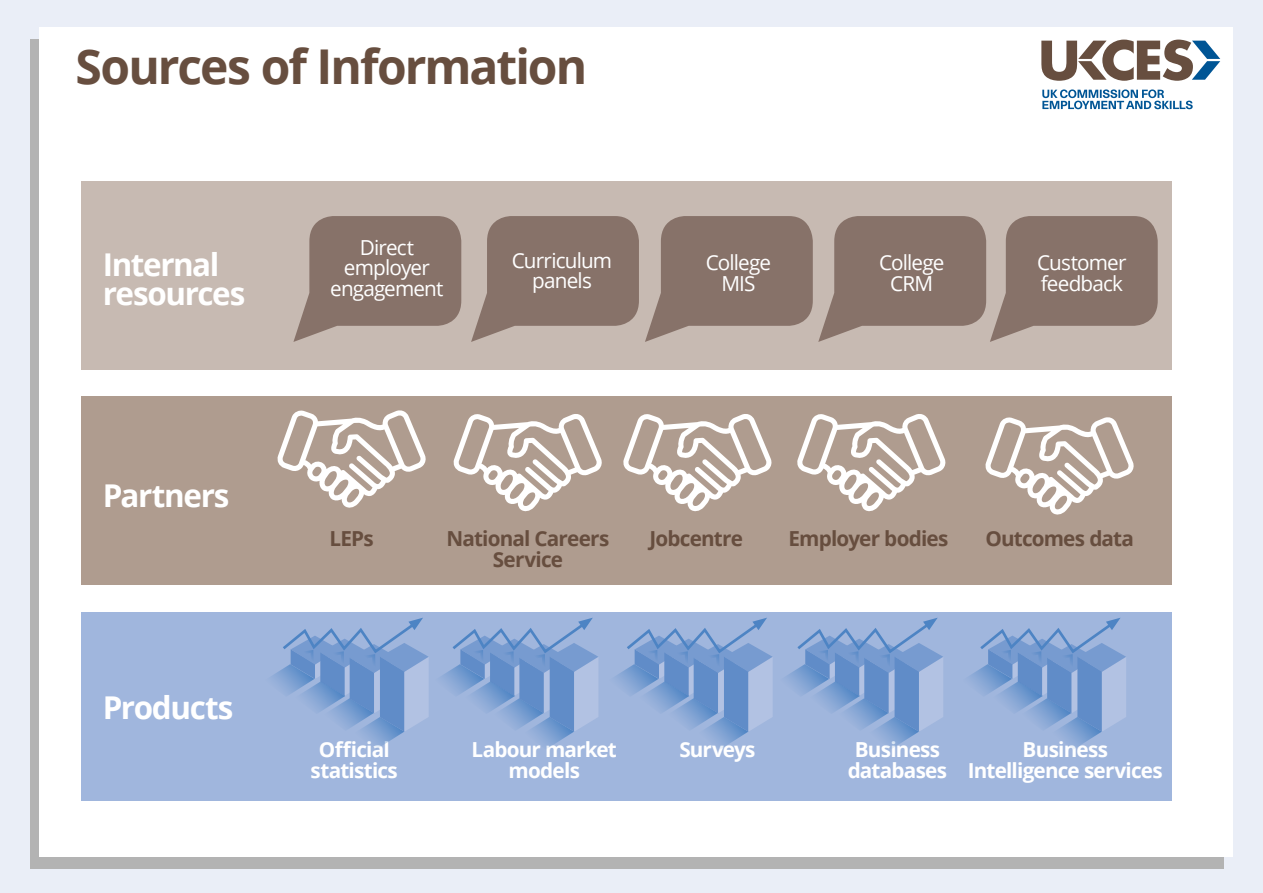
<style>
.page{position:relative;width:1263px;height:893px;background:#eaeef7}
.page>*{position:absolute;margin:0;border:0;box-sizing:border-box;transform-origin:0 0}
.body{font:700 48px "Open Sans";letter-spacing:-.04em;color:#674e3f}
.body-2{font:700 31.35px/28.5px "Open Sans";letter-spacing:-.045em;color:#fff}
.body-3{font:700 20.7px/20.7px "Open Sans";letter-spacing:-.035em;color:#fff;text-align:center}
.body-4{font:20.7px/20.7px "Open Sans";letter-spacing:-.04em;color:#fff;text-align:center}
.body-5{font:700 20.7px/20.7px "Open Sans";letter-spacing:-.04em;color:#674e3f;text-align:center}
</style>
<div class="page">
<div style="left:30px;top:39px;width:1193px;height:830px;background:#b3b3b3"></div>
<div style="left:40px;top:27px;width:1193px;height:829px;background:#fff"></div>
<div style="left:81px;top:181px;width:1091px;height:188px;background:#c7bab2"></div>
<div style="left:81px;top:396px;width:1091px;height:189px;background:#af9c8f"></div>
<div style="left:81px;top:612px;width:1091px;height:189px;background:#a0b6dd"></div>
<svg style="left:293px;top:216px;width:168px;height:126px"></svg>
<svg style="left:471px;top:216px;width:168px;height:126px"></svg>
<svg style="left:645px;top:216px;width:513px;height:126px"></svg>
<svg style="left:277px;top:410px;width:149px;height:98px"></svg>
<svg style="left:453px;top:414px;width:149px;height:98px"></svg>
<svg style="left:623px;top:414px;width:149px;height:98px"></svg>
<svg style="left:797px;top:414px;width:149px;height:98px"></svg>
<svg style="left:985px;top:417px;width:149px;height:98px"></svg>
<svg style="left:271px;top:618px;width:327px;height:130px"></svg>
<svg style="left:615px;top:618px;width:158px;height:130px"></svg>
<svg style="left:786px;top:618px;width:157px;height:129px"></svg>
<svg style="left:969px;top:618px;width:157px;height:130px"></svg>
<svg style="left:1042px;top:89px;width:151px;height:20px"></svg>
<svg style="left:1041px;top:40px;width:179px;height:41px"></svg>
<p class="body" style="left:75px;top:33px;width:513px">Sources of Information</p>
<p class="body-2" style="left:103px;top:250px;width:144px">Internal resources</p>
<p class="body-4" style="left:330px;top:236px;width:115px">Direct employer engagement</p>
<p class="body-4" style="left:512px;top:249px;width:102px">Curriculum panels</p>
<p class="body-4" style="left:706px;top:252px;width:67px">College<br>MIS</p>
<p class="body-4" style="left:879px;top:252px;width:67px">College<br>CRM</p>
<p class="body-4" style="left:1037px;top:252px;width:91px;text-align:left">Customer feedback</p>
<p class="body-2" style="left:103px;top:481px;width:128px">Partners</p>
<p class="body-2" style="left:103px;top:692px;width:132px">Products</p>
<p class="body-5" style="left:329px;top:528px;width:46px">LEPs</p>
<p class="body-5" style="left:446px;top:528px;width:164px">National Careers<br>Service</p>
<p class="body-5" style="left:649px;top:528px;width:95px">Jobcentre</p>
<p class="body-5" style="left:788px;top:528px;width:162px">Employer bodies</p>
<p class="body-5" style="left:985px;top:528px;width:150px">Outcomes data</p>
<p class="body-3" style="left:311px;top:739px;width:89px">Official statistics</p>
<p class="body-3" style="left:472px;top:739px;width:147px">Labour market models</p>
<p class="body-3" style="left:679px;top:739px;width:78px">Surveys</p>
<p class="body-3" style="left:848px;top:739px;width:101px">Business databases</p>
<p class="body-3" style="left:968px;top:739px;width:196px">Business<br>Intelligence services</p>
</div>
